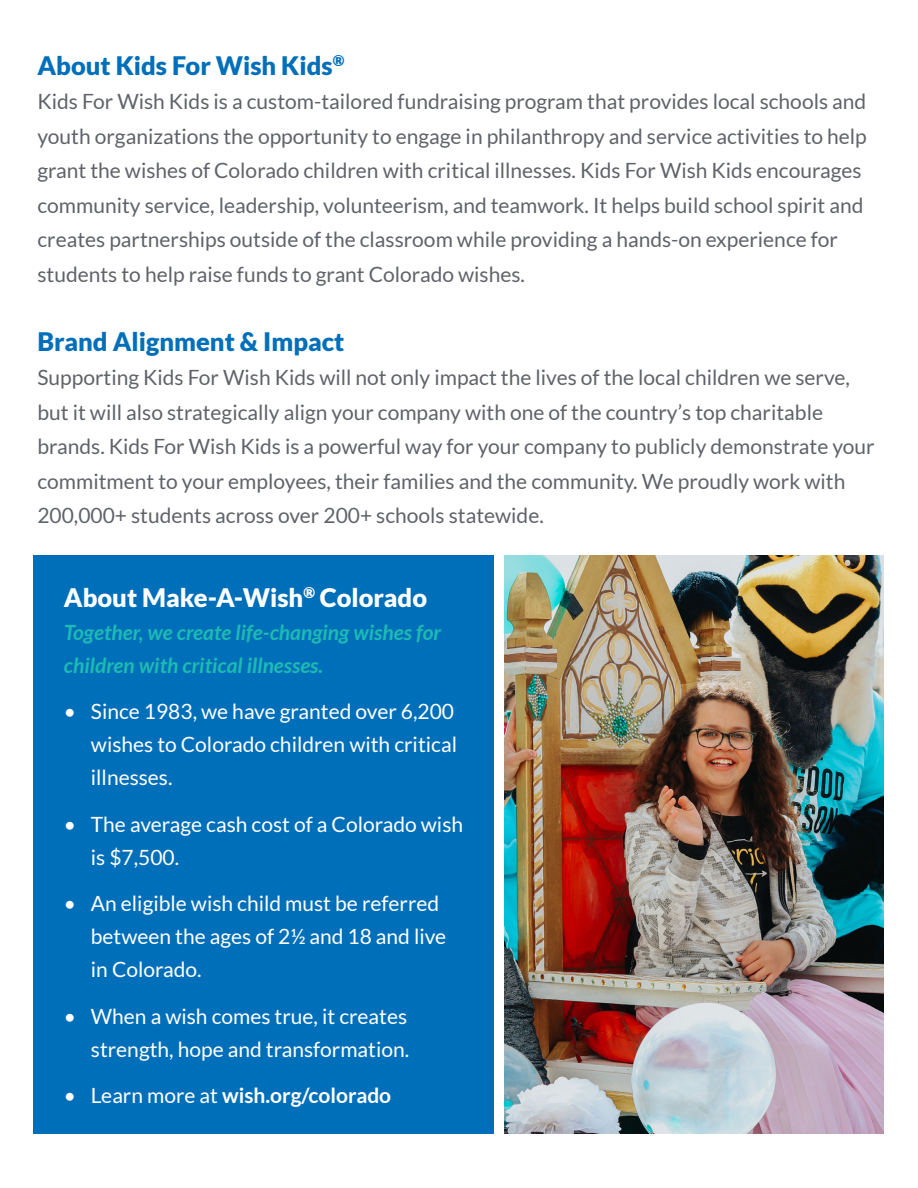
<style>
.page{position:relative;width:918px;height:1188px;background:#fff}
.page>*{position:absolute;margin:0;border:0;box-sizing:border-box;transform-origin:0 0}
.t1{font:900 25.5px "Lato";color:#006fba}
.t2{font:900 25.5px "Lato";color:#fff}
.t3{font:21px/34.5px "Lato";color:#5f6369}
.t4{font:21px/33px "Lato";color:#fff}
.t5{font:italic 700 21px/33px "Lato";color:#1dbbb3}
.t6{font:700 21px "Lato";color:#fff}
.s1{font-weight:400}
</style>
<div class="page">
<div style="left:33px;top:555px;width:461px;height:579px;background:#006fba"></div>
<img style="left:504px;top:555px;width:380px;height:579px">
<p class="t1" style="left:37px;top:50px;width:309px">About Kids For Wish Kids<sup>®</sup></p>
<p class="t3" style="left:37px;top:84px;width:831px">Kids For Wish Kids is a custom-tailored fundraising program that provides local schools and youth organizations the opportunity to engage in philanthropy and service activities to help grant the wishes of Colorado children with critical illnesses. Kids For Wish Kids encourages community service, leadership, volunteerism, and teamwork. It helps build school spirit and creates partnerships outside of the classroom while providing a hands-on experience for students to help raise funds to grant Colorado wishes.</p>
<p class="t1" style="left:37px;top:326px;width:308px">Brand Alignment &amp; Impact</p>
<p class="t3" style="left:37px;top:360px;width:839px">Supporting Kids For Wish Kids will not only impact the lives of the local children we serve, but it will also strategically align your company with one of the country’s top charitable brands. Kids For Wish Kids is a powerful way for your company to publicly demonstrate your commitment to your employees, their families and the community. We proudly work with 200,000+ students across over 200+ schools statewide.</p>
<p class="t2" style="left:64px;top:582px;width:365px">About Make-A-Wish<sup>®</sup> Colorado</p>
<p class="t5" style="left:64px;top:616px;width:379px">Together, we create life-changing wishes for children with critical illnesses.</p>
<p class="t4" style="left:91px;top:695px;width:368px;text-indent:-27px">• Since 1983, we have granted over 6,200 wishes to Colorado children with critical illnesses.</p>
<p class="t4" style="left:91px;top:807px;width:374px;text-indent:-27px">• The average cash cost of a Colorado wish is $7,500.</p>
<p class="t4" style="left:91px;top:887px;width:357px;text-indent:-27px">• An eligible wish child must be referred between the ages of 2½ and 18 and live in Colorado.</p>
<p class="t4" style="left:64px;top:999px;width:347px;text-align:right">• When a wish comes true, it creates strength, hope and transformation.</p>
<p class="t6" style="left:64px;top:1083px;width:329px"><span class="s1">• Learn more at</span> wish.org/colorado</p>
</div>
